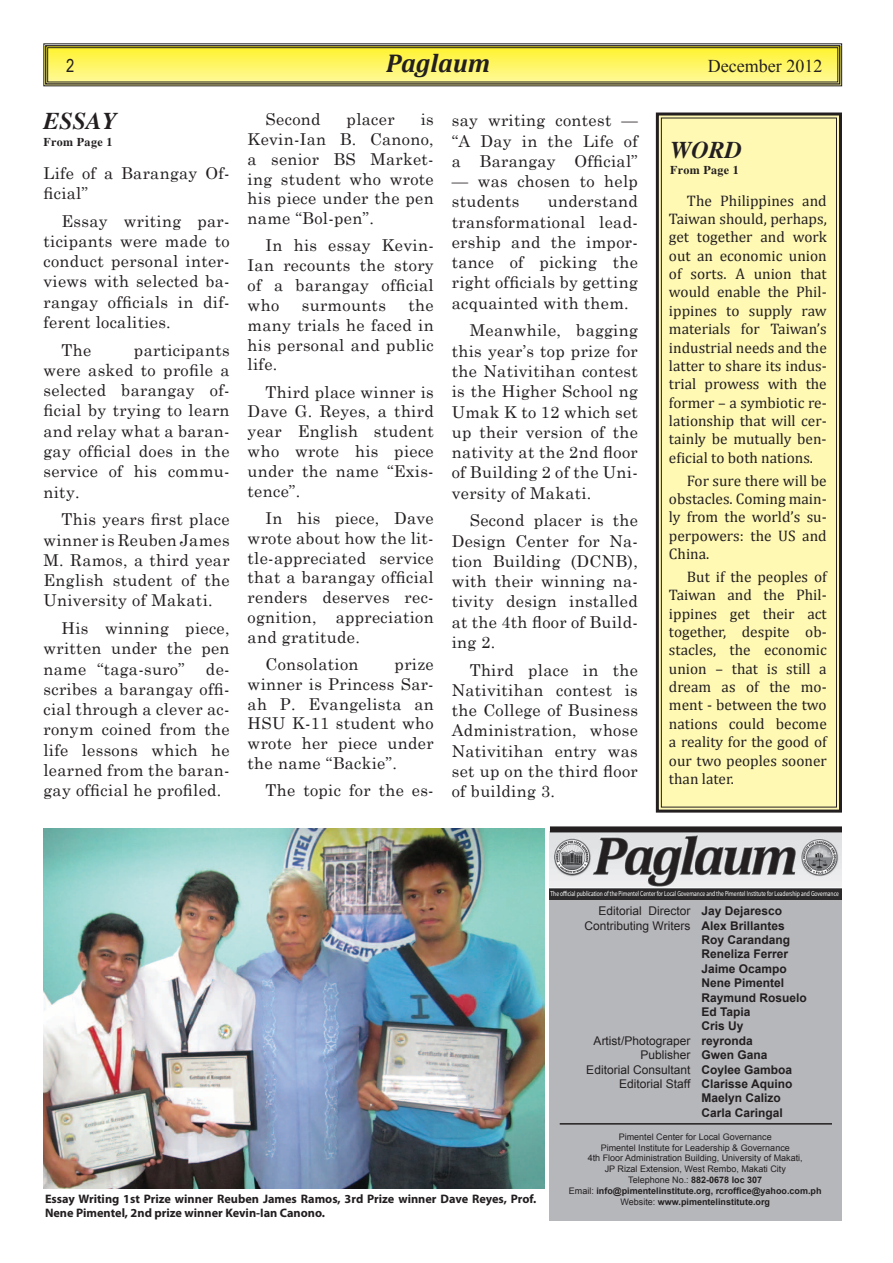
<style>
.page{position:relative;width:893px;height:1263px;background:#fff}
.page>*{position:absolute;margin:0;border:0;box-sizing:border-box;transform-origin:0 0}
.t1{font:italic 700 25.8px "Cambria";color:#231f20}
.t2{font:italic 700 24px "Times";color:#231f20}
.t3{font:18px "Times New Roman";color:#231f20}
.t4{font:18px "Arial Narrow";color:#231f20}
.t5{font:16.35px/20.2px "Century Schoolbook";letter-spacing:.02em;color:#231f20;text-align:justify}
.t6{font:15.3px/18.3px "Cambria";color:#231f20;text-align:justify}
.t7{font:700 12.3px/14px "Myriad Pro";color:#231f20}
.t8{font:700 12px/14.4px "Arial";color:#231f20}
.t9{font:12px/14.4px "Arial";color:#231f20;text-align:right}
.t10{font:700 12px "Times";letter-spacing:.03em;color:#231f20}
.t11{font:9px/10.8px "Arial";color:#231f20;text-align:center}
.t12{font:7.2px "Myriad Pro";color:#fff;scale:.77 1}
.s1{font-weight:700}
</style>
<div class="page">
<svg style="left:43px;top:43px;width:799px;height:43px;background:#f0e864"></svg>
<div style="left:45px;top:45px;width:795px;height:40px;border:1px solid #231f20"></div>
<div style="left:47px;top:47px;width:791px;height:35px;border:1px solid #231f20"></div>
<div style="left:655px;top:112px;width:187px;height:701px;background:#fff9b4"></div>
<div style="left:661px;top:117px;width:176px;height:691px;border:1px solid #231f20"></div>
<div style="left:550px;top:888px;width:292px;height:12px;background:#2b292a"></div>
<div style="left:550px;top:900px;width:292px;height:321px;background:#b6b7bb"></div>
<img style="left:550px;top:832px;width:292px;height:55px">
<hr style="left:560px;top:1123px;width:272px;height:1px;background:#231f20">
<div style="left:550px;top:826px;width:292px;height:6px;background:#231f20"></div>
<img style="left:44px;top:828px;width:500px;height:360px">
<p class="t4" style="left:66px;top:53px;width:10px">2</p>
<h1 class="t1" style="left:386px;top:48px;width:106px">Paglaum</h1>
<p class="t3" style="left:708px;top:54px;width:116px">December 2012</p>
<h2 class="t2" style="left:44px;top:107px;width:75px">ESSAY</h2>
<p class="t10" style="left:44px;top:135px;width:70px">From Page 1</p>
<p class="t5" style="left:44px;top:161px;width:188px">Life of a Barangay Of&shy;ficial”</p>
<p class="t5" style="left:44px;top:209px;width:188px;text-indent:18px">Essay writing par&shy;ticipants were made to conduct personal inter&shy;views with selected ba&shy;rangay officials in dif&shy;ferent localities.</p>
<p class="t5" style="left:62px;top:338px;width:31px">The</p>
<p class="t5" style="left:44px;top:338px;width:188px;text-indent:90px">participants were asked to profile a selected barangay of&shy;ficial by trying to learn and relay what a baran&shy;gay official does in the service of his commu&shy;nity.</p>
<p class="t5" style="left:44px;top:508px;width:188px;text-indent:18px">This years first place winner is Reuben James M. Ramos, a third year English student of the University of Makati.</p>
<p class="t5" style="left:44px;top:617px;width:188px;text-indent:18px">His winning piece, written under the pen name “taga-suro”</p>
<p class="t5" style="left:44px;top:657px;width:188px;text-indent:162px">de&shy;scribes a barangay offi&shy;cial through a clever ac&shy;ronym coined from the life lessons which he learned from the baran&shy;gay official he profiled.</p>
<p class="t5" style="left:266px;top:108px;width:56px">Second</p>
<p class="t5" style="left:347px;top:108px;width:49px">placer</p>
<p class="t5" style="left:248px;top:108px;width:188px;line-height:19.8px;text-indent:173px">is Kevin-Ian B. Canono, a senior BS Market&shy;ing student who wrote his piece under the pen name “Bol-pen”.</p>
<p class="t5" style="left:248px;top:234px;width:188px;line-height:19.8px;text-indent:18px">In his essay Kevin-Ian recounts the story of a barangay official who</p>
<p class="t5" style="left:248px;top:294px;width:188px;line-height:19.8px;text-indent:161px">the many trials he faced in his personal and public life.</p>
<p class="t5" style="left:248px;top:380px;width:188px;line-height:19.8px;text-indent:18px">Third place winner is Dave G. Reyes, a third year English student who wrote his piece under the name “Exis&shy;tence”.</p>
<p class="t5" style="left:248px;top:507px;width:188px;line-height:19.8px;text-indent:18px">In his piece, Dave wrote about how the lit&shy;tle-appreciated service that a barangay official renders deserves rec&shy;ognition, appreciation and gratitude.</p>
<p class="t5" style="left:266px;top:653px;width:94px">Consolation</p>
<p class="t5" style="left:302px;top:293px;width:86px">surmounts</p>
<p class="t5" style="left:248px;top:653px;width:188px;line-height:19.8px;text-indent:147px">prize winner is Princess Sar&shy;ah P. Evangelista an HSU K-11 student who wrote her piece under the name “Backie”.</p>
<p class="t5" style="left:266px;top:779px;width:170px">The topic for the es-</p>
<p class="t5" style="left:452px;top:109px;width:188px">say writing contest — “A Day in the Life of a Barangay Official”</p>
<p class="t5" style="left:452px;top:170px;width:188px">— was chosen to help students</p>
<p class="t5" style="left:452px;top:190px;width:188px;text-indent:96px">understand transformational lead&shy;ership and the impor&shy;tance of picking the right officials by getting acquainted with them.</p>
<p class="t5" style="left:452px;top:319px;width:188px;text-indent:18px">Meanwhile, bagging this year’s top prize for the Nativitihan contest is the Higher School ng Umak K to 12 which set up their version of the nativity at the 2nd floor of Building 2 of the Uni&shy;versity of Makati.</p>
<p class="t5" style="left:452px;top:509px;width:188px;text-indent:18px">Second placer is the Design Center for Na&shy;tion Building (DCNB), with their winning na&shy;tivity design installed at the 4th floor of Build&shy;ing 2.</p>
<p class="t5" style="left:452px;top:658px;width:188px;text-indent:18px">Third place in the Nativitihan contest is the College of Business Administration, whose Nativitihan entry was set up on the third floor of building 3.</p>
<h2 class="t2" style="left:670px;top:136px;width:73px">WORD</h2>
<p class="t10" style="left:670px;top:163px;width:70px">From Page 1</p>
<p class="t6" style="left:669px;top:191px;width:159px;text-indent:18px">The Philippines and Taiwan should, perhaps, get together and work out an economic union of sorts. A union that would enable the Phil&shy;ippines to supply raw materials for Taiwan’s industrial needs and the latter to share its indus&shy;trial prowess with the former – a symbiotic re&shy;lationship that will cer&shy;tainly be mutually ben&shy;eficial to both nations.</p>
<p class="t6" style="left:669px;top:471px;width:159px;text-indent:18px">For sure there will be obstacles. Coming main&shy;ly from the world’s su&shy;perpowers: the US and China.</p>
<p class="t6" style="left:669px;top:567px;width:159px;text-indent:18px">But if the peoples of Taiwan and the Phil&shy;ippines get their act together, despite ob&shy;stacles, the economic union – that is still a dream as of the mo&shy;ment - between the two nations could become a reality for the good of our two peoples sooner than later.</p>
<p class="t12" style="left:551px;top:889px;width:376px">The official publication of the Pimentel Center for Local Governance and the Pimentel Institute for Leadership and Governance</p>
<p class="t7" style="left:45px;top:1191px;width:493px">Essay Writing 1st Prize winner Reuben James Ramos, 3rd Prize winner Dave Reyes, Prof.<br>Nene Pimentel, 2nd prize winner Kevin-Ian Canono.</p>
<p class="t8" style="left:701px;top:904px;width:107px">Jay Dejaresco<br>Alex Brillantes<br>Roy Carandang<br>Reneliza Ferrer<br>Jaime Ocampo<br>Nene Pimentel<br>Raymund Rosuelo<br>Ed Tapia<br>Cris Uy<br>reyronda<br>Gwen Gana<br>Coylee Gamboa<br>Clarisse Aquino<br>Maelyn Calizo<br>Carla Caringal</p>
<p class="t11" style="left:569px;top:1131px;width:254px">Pimentel Center for Local Governance<br>Pimentel Institute for Leadership &amp; Governance<br>4th Floor Administration Building, University of Makati,<br>JP Rizal Extension, West Rembo, Makati City<br>Telephone No.: <span class="s1">882-0678 loc 307<br></span>Email: <span class="s1">info@pimentelinstitute.org, rcroffice@yahoo.com.ph </span>Website: <span class="s1">www.pimentelinstitute.org</span></p>
<p class="t9" style="left:585px;top:904px;width:107px">Editorial Director<br>Contributing Writers</p>
<p class="t9" style="left:586px;top:1033px;width:106px">Artist/Photograper<br>Publisher<br>Editorial Consultant<br>Editorial Staff</p>
</div>
